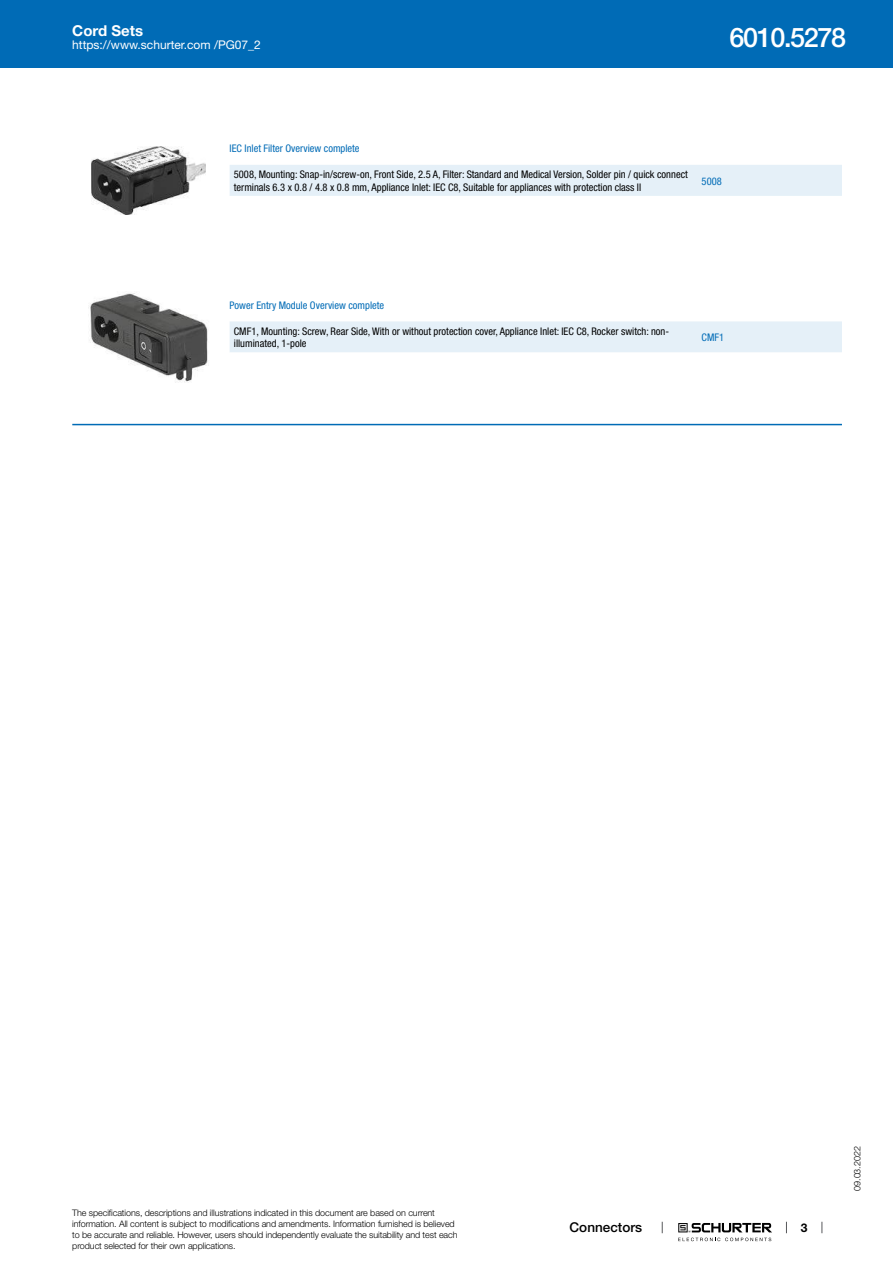
<style>
.page{position:relative;width:893px;height:1263px;background:#fff}
.page>*{position:absolute;margin:0;border:0;box-sizing:border-box;transform-origin:0 0}
.t1{font:500 27px "Helvetica Neue LT";letter-spacing:-.05em;color:#fff}
.t2{font:700 15px "Helvetica Neue LT";color:#fff}
.t3{font:500 13.5px "Helvetica Neue LT";color:#000}
.t4{font:12px "Helvetica Neue LT";color:#fff}
.t5{font:700 12px "Helvetica Neue LT";color:#000}
.t6{font:condensed 10.5px/12.6px "Helvetica Neue LT";color:#000}
.t7{font:condensed 10.5px "Helvetica Neue LT";color:#006bb6}
.t8{font:300 9px/10.8px "Helvetica Neue LT";letter-spacing:-.01em;color:#000}
</style>
<div class="page">
<svg style="left:678px;top:1223px;width:94px;height:18px"></svg>
<div style="left:0;top:0;width:893px;height:68px;background:#006bb6"></div>
<img style="left:92px;top:147px;width:114px;height:67px">
<div style="left:230px;top:165px;width:612px;height:31px;background:#e5f0f8"></div>
<img style="left:88px;top:293px;width:121px;height:90px">
<div style="left:230px;top:321px;width:612px;height:31px;background:#e5f0f8"></div>
<hr style="left:72px;top:424px;width:770px;height:1px;background:#006bb6">
<h2 class="t2" style="left:72px;top:25px;width:72px">Cord Sets</h2>
<h3 class="t4" style="left:72px;top:41px;width:190px">https://www.schurter.com /PG07_2</h3>
<h1 class="t1" style="left:729px;top:22px;width:118px">6010.5278</h1>
<p class="t7" style="left:230px;top:145px;width:131px">IEC Inlet Filter Overview complete</p>
<p class="t6" style="left:234px;top:169px;width:455px">5008, Mounting: Snap-in/screw-on, Front Side, 2.5 A, Filter: Standard and Medical Version, Solder pin / quick connect terminals 6.3 x 0.8 / 4.8 x 0.8 mm, Appliance Inlet: IEC C8, Suitable for appliances with protection class II</p>
<p class="t7" style="left:702px;top:177px;width:22px">5008</p>
<p class="t7" style="left:230px;top:301px;width:156px">Power Entry Module Overview complete</p>
<p class="t6" style="left:234px;top:326px;width:437px">CMF1, Mounting: Screw, Rear Side, With or without protection cover, Appliance Inlet: IEC C8, Rocker switch: non&shy;illuminated, 1-pole</p>
<p class="t7" style="left:702px;top:333px;width:24px">CMF1</p>
<p class="t8" style="left:72px;top:1208px;width:387px">The specifications, descriptions and illustrations indicated in this document are based on current information. All content is subject to modifications and amendments. Information furnished is believed to be accurate and reliable. However, users should independently evaluate the suitability and test each product selected for their own applications.</p>
<h3 class="t3" style="left:570px;top:1220px;width:74px">Connectors</h3>
<h3 class="t5" style="left:801px;top:1223px;width:8px">3</h3>
<p class="t8" style="left:853px;top:1191px;width:46px;rotate:-90deg">09.03.2022</p>
</div>
